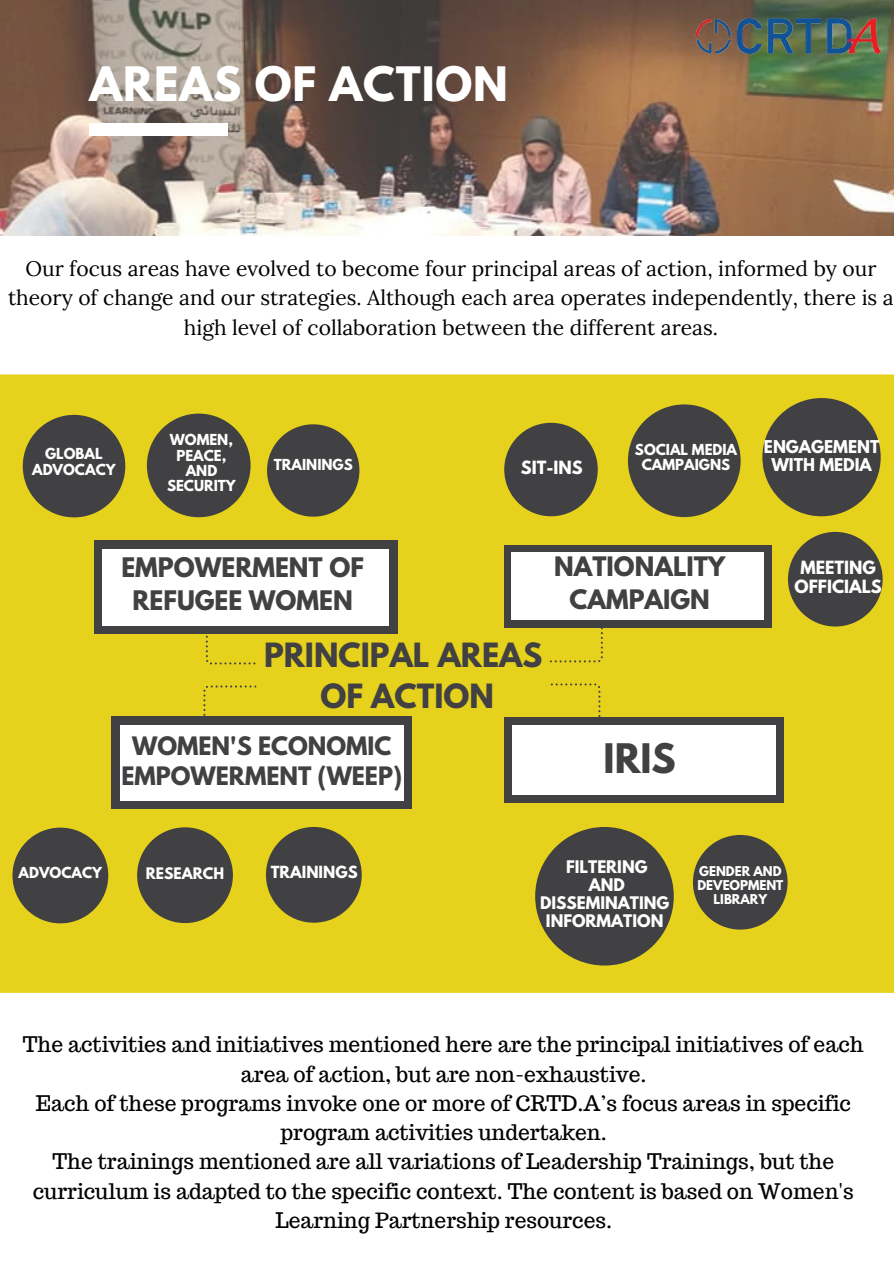
<style>
.page{position:relative;width:894px;height:1264px;background:#fff}
.page>*{position:absolute;margin:0;border:0;box-sizing:border-box;transform-origin:0 0}
.t1{font:700 42px "League Spartan";letter-spacing:.02em;color:#fff}
.t2{font:700 36px "League Spartan";color:#414042}
.t3{font:700 29.55px/40.5px "League Spartan";color:#414042;text-align:center}
.t4{font:700 23.85px/32.8px "League Spartan";color:#414042;text-align:center}
.t5{font:700 23.7px/32.7px "League Spartan";color:#414042;text-align:center}
.t6{font:700 22.5px/30.5px "League Spartan";color:#414042;text-align:center}
.t7{font:21px/29.2px "Trocchi";color:#000;text-align:center}
.t8{font:21px/29.2px "Lora";color:#000;text-align:center}
.t9{font:700 16.2px/19.2px "League Spartan";color:#fff;text-align:center}
.t10{font:700 15.6px/18.1px "League Spartan";color:#fff;text-align:center}
.t11{font:700 15.45px/18.1px "League Spartan";color:#fff;text-align:center}
.t12{font:700 14.85px "League Spartan";color:#fff}
.t13{font:700 14.1px "League Spartan";color:#fff}
.t14{font:700 13.5px/15.3px "League Spartan";color:#fff;text-align:center}
.t15{font:700 12px/14.2px "League Spartan";color:#fff;text-align:center}
</style>
<div class="page">
<img style="left:0;top:0;width:893px;height:235px">
<div style="left:89px;top:124px;width:139px;height:12px;background:#fff"></div>
<div style="left:0;top:374px;width:893px;height:618px;background:#e6d21c"></div>
<svg style="left:206px;top:634px;width:49px;height:30px"></svg>
<div style="left:94px;top:540px;width:303px;height:94px;background:#414042"></div>
<div style="left:103px;top:549px;width:285px;height:76px;background:#fff"></div>
<svg style="left:549px;top:627px;width:53px;height:35px;background:#ddca1d"></svg>
<div style="left:504px;top:545px;width:267px;height:82px;background:#414042"></div>
<div style="left:511px;top:552px;width:252px;height:67px;background:#fff"></div>
<svg style="left:203px;top:685px;width:53px;height:31px;background:#e0cd1d"></svg>
<div style="left:111px;top:716px;width:301px;height:92px;background:#414042"></div>
<div style="left:120px;top:724px;width:283px;height:76px;background:#fff"></div>
<div style="left:550px;top:683px;width:50px;height:33px;background:#e6d21c"></div>
<div style="left:504px;top:716px;width:279px;height:86px;background:#414042"></div>
<div style="left:512px;top:724px;width:263px;height:70px;background:#fff"></div>
<svg style="left:692px;top:835px;width:95px;height:94px;background:#645f39"></svg>
<svg style="left:535px;top:827px;width:138px;height:138px;background:#635e3a"></svg>
<svg style="left:266px;top:827px;width:95px;height:95px;background:#625d3a"></svg>
<svg style="left:137px;top:827px;width:96px;height:96px;background:#655f39"></svg>
<svg style="left:12px;top:827px;width:96px;height:96px;background:#656039"></svg>
<svg style="left:23px;top:415px;width:102px;height:102px;background:#635e3a"></svg>
<svg style="left:147px;top:413px;width:103px;height:104px;background:#645f39"></svg>
<svg style="left:267px;top:424px;width:92px;height:92px;background:#635e3a"></svg>
<svg style="left:504px;top:423px;width:93px;height:93px;background:#635e3a"></svg>
<svg style="left:762px;top:398px;width:118px;height:118px;background:#635e39"></svg>
<svg style="left:627px;top:404px;width:113px;height:113px;background:#656039"></svg>
<svg style="left:787px;top:532px;width:95px;height:94px;background:#645f39"></svg>
<img style="left:695px;top:18px;width:186px;height:36px">
<h1 class="t1" style="left:89px;top:63px;width:420px">AREAS OF ACTION</h1>
<p class="t8" style="left:8px;top:254px;width:886px">Our focus areas have evolved to become four principal areas of action, informed by our theory of change and our strategies. Although each area operates independently, there is a high level of collaboration between the different areas.</p>
<p class="t14" style="left:32px;top:448px;width:85px">GLOBAL<br>ADVOCACY</p>
<p class="t14" style="left:167px;top:434px;width:70px">WOMEN,<br>PEACE,<br>AND<br>SECURITY</p>
<p class="t14" style="left:274px;top:459px;width:80px">TRAININGS</p>
<p class="t4" style="left:121px;top:554px;width:244px">EMPOWERMENT OF<br>REFUGEE WOMEN</p>
<p class="t9" style="left:520px;top:459px;width:63px">SIT-INS</p>
<p class="t14" style="left:634px;top:443px;width:104px">SOCIAL MEDIA<br>CAMPAIGNS</p>
<p class="t5" style="left:554px;top:553px;width:173px">NATIONALITY<br>CAMPAIGN</p>
<h3 class="t3" style="left:264px;top:638px;width:280px">PRINCIPAL AREAS<br>OF ACTION</h3>
<p class="t6" style="left:121px;top:733px;width:282px">WOMEN'S ECONOMIC<br>EMPOWERMENT (WEEP)</p>
<h2 class="t2" style="left:603px;top:740px;width:74px">IRIS</h2>
<p class="t10" style="left:763px;top:439px;width:117px">ENGAGEMENT<br>WITH MEDIA</p>
<p class="t9" style="left:794px;top:560px;width:89px">MEETING<br>OFFICIALS</p>
<p class="t14" style="left:19px;top:867px;width:85px">ADVOCACY</p>
<p class="t13" style="left:146px;top:866px;width:80px">RESEARCH</p>
<p class="t12" style="left:271px;top:864px;width:88px">TRAININGS</p>
<p class="t11" style="left:540px;top:859px;width:131px">FILTERING<br>AND<br>DISSEMINATING<br>INFORMATION</p>
<p class="t15" style="left:697px;top:865px;width:87px">GENDER AND<br>DEVEOPMENT<br>LIBRARY</p>
<p class="t7" style="left:23px;top:1029px;width:842px">The activities and initiatives mentioned here are the principal initiatives of each area of action, but are non-exhaustive.<br>Each of these programs invoke one or more of CRTD.A’s focus areas in specific program activities undertaken.<br>The trainings mentioned are all variations of Leadership Trainings, but the curriculum is adapted to the specific context. The content is based on Women's Learning Partnership resources.</p>
</div>
